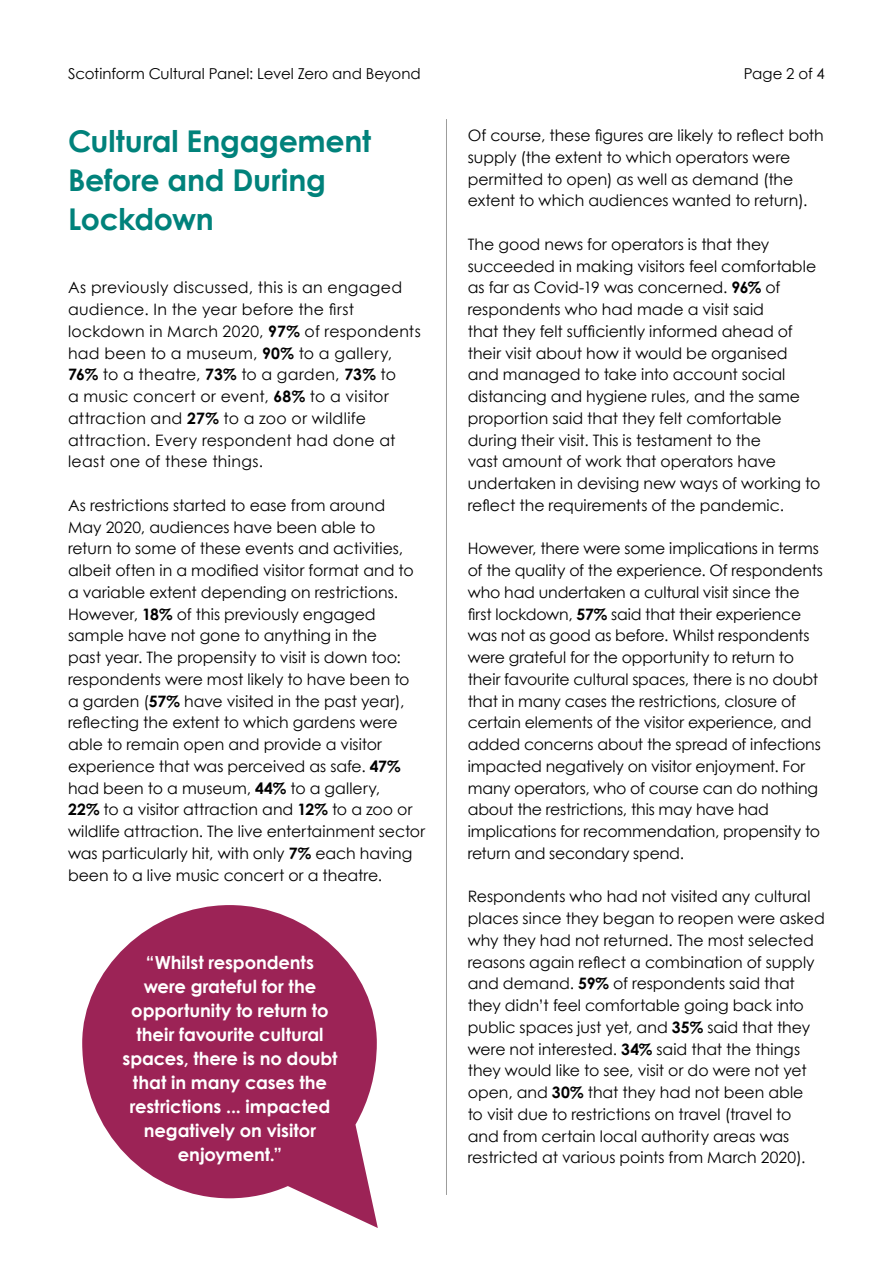
<style>
.page{position:relative;width:893px;height:1263px;background:#fff}
.page>*{position:absolute;margin:0;border:0;box-sizing:border-box;transform-origin:0 0}
.t1{font:700 30px/39px "Century Gothic";letter-spacing:-.01em;color:#00827b}
.t2{font:700 18px/24px "Century Gothic";letter-spacing:-.005em;color:#fff;text-align:center}
.t3{font:15.75px/21.8px "Century Gothic";color:#000}
.t4{font:15.75px/21.8px "Century Gothic";letter-spacing:.02em;color:#000}
.t5{font:15px "Century Gothic";color:#000}
.s1{font-weight:700}
</style>
<div class="page">
<hr style="left:446px;top:119px;width:1px;height:1076px;background:#9d9d9c">
<svg style="left:82px;top:905px;width:296px;height:323px;fill:#9c2356"></svg>
<p class="t5" style="left:68px;top:65px;width:354px">Scotinform Cultural Panel: Level Zero and Beyond</p>
<p class="t5" style="left:744px;top:65px;width:83px">Page 2 of 4</p>
<h1 class="t1" style="left:68px;top:121px;width:305px">Cultural Engagement<br>Before and During<br>Lockdown</h1>
<p class="t4" style="left:68px;top:276px;width:354px">As previously discussed, this is an engaged audience. In the year before the first lockdown in March 2020, <span class="s1">97%</span> of respondents had been to a museum, <span class="s1">90%</span> to a gallery, <span class="s1">76%</span> to a theatre, <span class="s1">73%</span> to a garden, <span class="s1">73%</span> to<br>a music concert or event, <span class="s1">68%</span> to a visitor attraction and <span class="s1">27%</span> to a zoo or wildlife attraction. Every respondent had done at least one of these things.</p>
<p class="t3" style="left:68px;top:494px;width:359px">As restrictions started to ease from around<br>May 2020, audiences have been able to<br>return to some of these events and activities, albeit often in a modified visitor format and to a variable extent depending on restrictions.<br>However, <span class="s1">18%</span> of this previously engaged sample have not gone to anything in the<br>past year. The propensity to visit is down too: respondents were most likely to have been to<br>a garden (<span class="s1">57%</span> have visited in the past year), reflecting the extent to which gardens were able to remain open and provide a visitor experience that was perceived as safe. <span class="s1">47% </span>had been to a museum, <span class="s1">44%</span> to a gallery,<br><span class="s1">22%</span> to a visitor attraction and <span class="s1">12%</span> to a zoo or wildlife attraction. The live entertainment sector was particularly hit, with only <span class="s1">7%</span> each having been to a live music concert or a theatre.</p>
<p class="t2" style="left:123px;top:950px;width:216px">“Whilst respondents were grateful for the opportunity to return to their favourite cultural spaces, there is no doubt that in many cases the restrictions ... impacted negatively on visitor enjoyment.”</p>
<p class="t3" style="left:468px;top:124px;width:358px">Of course, these figures are likely to reflect both supply (the extent to which operators were permitted to open) as well as demand (the extent to which audiences wanted to return).</p>
<p class="t3" style="left:468px;top:233px;width:354px">The good news for operators is that they succeeded in making visitors feel comfortable as far as Covid-19 was concerned. <span class="s1">96%</span> of respondents who had made a visit said<br>that they felt sufficiently informed ahead of their visit about how it would be organised and managed to take into account social distancing and hygiene rules, and the same proportion said that they felt comfortable during their visit. This is testament to the<br>vast amount of work that operators have undertaken in devising new ways of working to reflect the requirements of the pandemic.</p>
<p class="t3" style="left:468px;top:538px;width:357px">However, there were some implications in terms of the quality of the experience. Of respondents who had undertaken a cultural visit since the first lockdown, <span class="s1">57%</span> said that their experience was not as good as before. Whilst respondents were grateful for the opportunity to return to their favourite cultural spaces, there is no doubt that in many cases the restrictions, closure of certain elements of the visitor experience, and added concerns about the spread of infections impacted negatively on visitor enjoyment. For many operators, who of course can do nothing about the restrictions, this may have had implications for recommendation, propensity to return and secondary spend.</p>
<p class="t3" style="left:468px;top:886px;width:359px">Respondents who had not visited any cultural places since they began to reopen were asked why they had not returned. The most selected reasons again reflect a combination of supply and demand. <span class="s1">59%</span> of respondents said that they didn’t feel comfortable going back into public spaces just yet, and <span class="s1">35%</span> said that they were not interested. <span class="s1">34%</span> said that the things they would like to see, visit or do were not yet open, and <span class="s1">30%</span> that they had not been able<br>to visit due to restrictions on travel (travel to and from certain local authority areas was restricted at various points from March 2020).</p>
</div>
